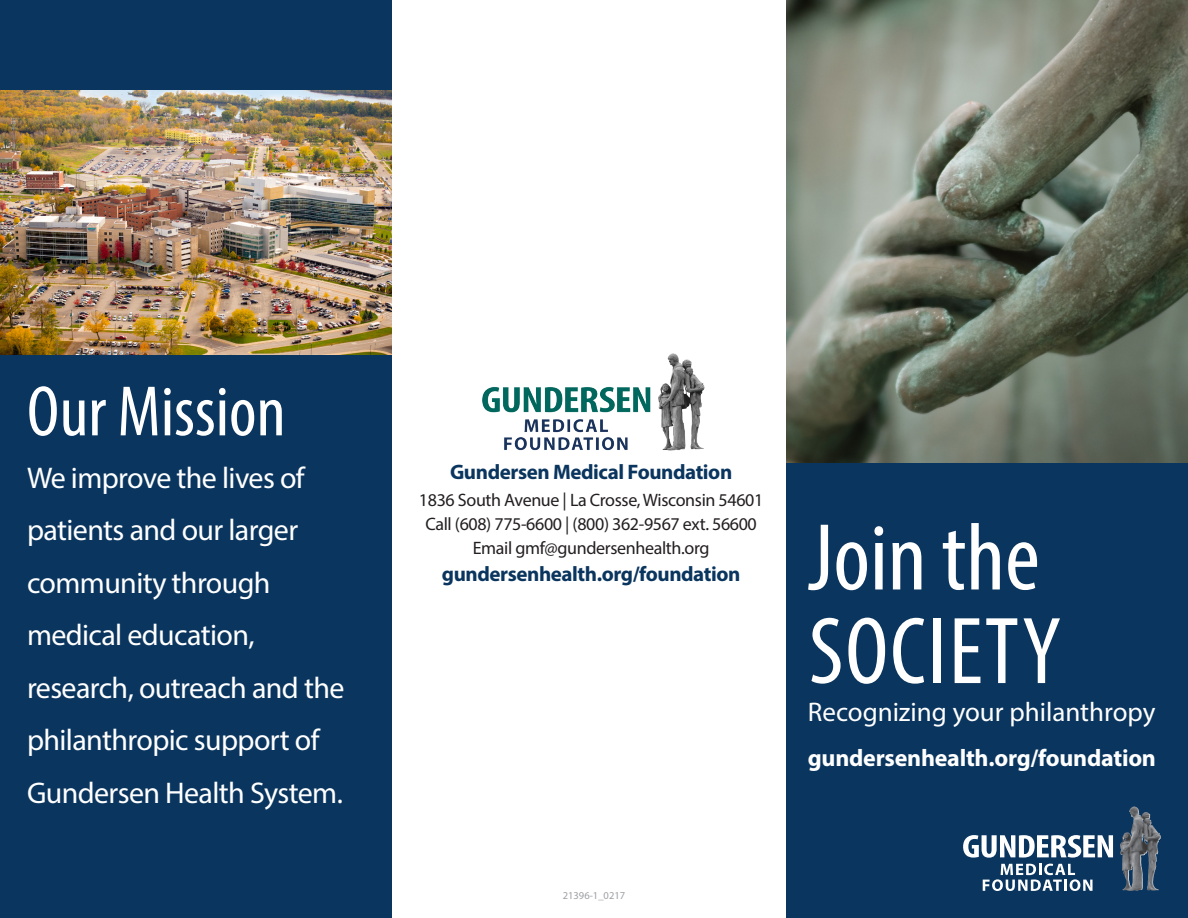
<style>
.page{position:relative;width:1188px;height:918px;background:#fff}
.page>*{position:absolute;margin:0;border:0;box-sizing:border-box;transform-origin:0 0}
.t1{font:condensed 96px "Myriad Pro";letter-spacing:.02em;color:#fff}
.t2{font:condensed 72px "Myriad Pro";color:#fff}
.t3{font:30px/52.5px "Myriad Pro";letter-spacing:-.02em;color:#fff}
.t4{font:27px "Myriad Pro";color:#fff}
.t5{font:700 24px "Myriad Pro";letter-spacing:-.01em;color:#fff}
.t6{font:700 21px "Myriad Pro";letter-spacing:-.02em;color:#0a355e}
.t7{font:18px "Myriad Pro";letter-spacing:-.02em;color:#231f20}
.t8{font:10.5px "Myriad Pro";color:#9d9fa2}
</style>
<div class="page">
<img style="left:786px;top:0;width:402px;height:463px">
<div style="left:786px;top:463px;width:402px;height:455px;background:#0a355e"></div>
<div style="left:0;top:0;width:391px;height:918px;background:#0a355e"></div>
<svg style="left:963px;top:835px;width:150px;height:23px"></svg>
<svg style="left:983px;top:864px;width:110px;height:27px"></svg>
<img style="left:1120px;top:806px;width:14px;height:71px">
<img style="left:482px;top:353px;width:223px;height:97px">
<img style="left:0;top:90px;width:391px;height:264px">
<p class="t2" style="left:27px;top:368px;width:260px">Our Mission</p>
<p class="t3" style="left:27px;top:451px;width:319px">We improve the lives of patients and our larger community through medical education, research, outreach and the philanthropic support of<br>Gundersen Health System.</p>
<p class="t6" style="left:450px;top:458px;width:284px">Gundersen Medical Foundation</p>
<p class="t7" style="left:419px;top:489px;width:346px">1836 South Avenue | La Crosse, Wisconsin 54601</p>
<p class="t7" style="left:425px;top:513px;width:333px">Call (608) 775-6600 | (800) 362-9567 ext. 56600</p>
<p class="t7" style="left:473px;top:537px;width:238px">Email gmf@gundersenhealth.org</p>
<p class="t6" style="left:442px;top:560px;width:300px">gundersenhealth.org/foundation</p>
<p class="t1" style="left:808px;top:500px;width:234px">Join the</p>
<p class="t1" style="left:809px;top:593px;width:253px">SOCIETY</p>
<p class="t4" style="left:808px;top:695px;width:349px">Recognizing your philanthropy</p>
<p class="t5" style="left:808px;top:742px;width:350px">gundersenhealth.org/foundation</p>
<p class="t8" style="left:563px;top:889px;width:64px">21396-1_0217</p>
</div>
